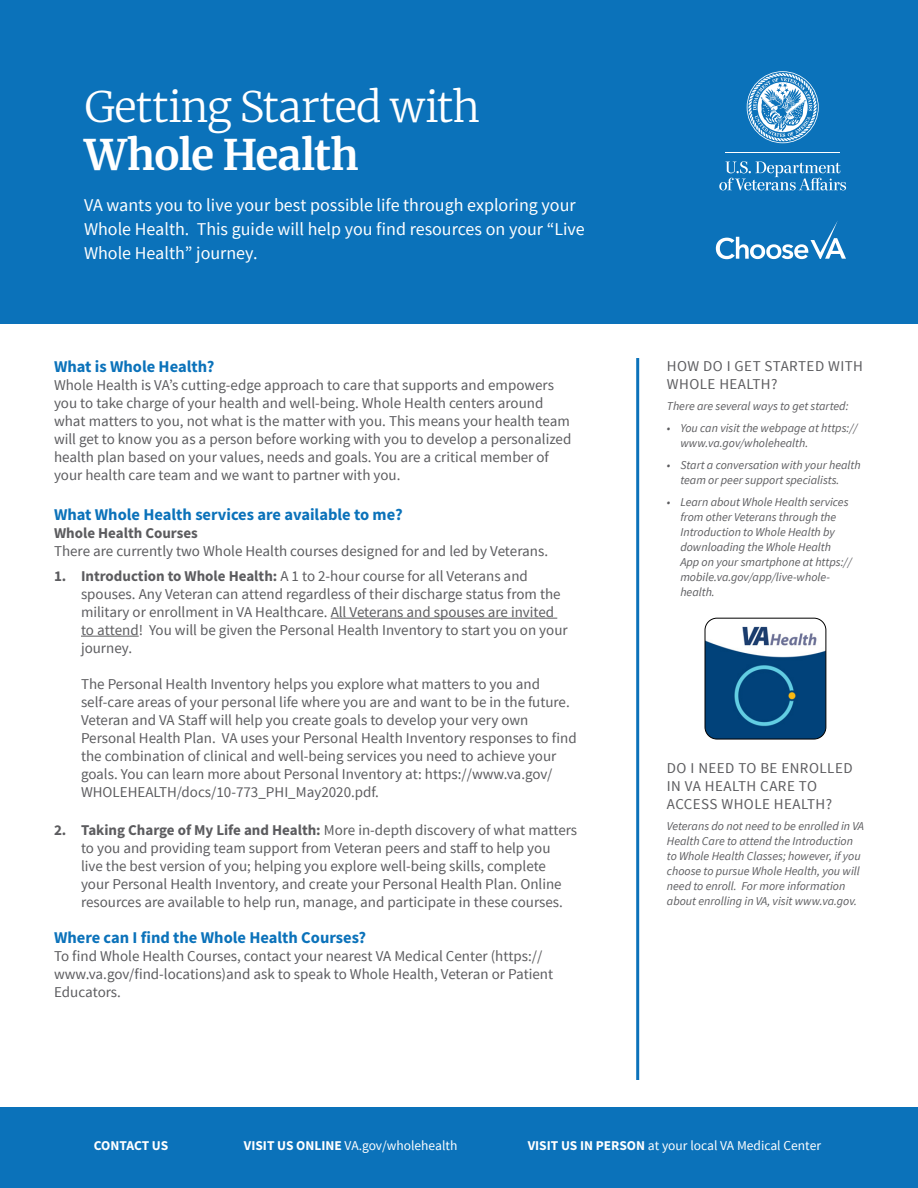
<style>
.page{position:relative;width:918px;height:1188px;background:#fff}
.page>*{position:absolute;margin:0;border:0;box-sizing:border-box;transform-origin:0 0}
.t1{font:300 42px/48px "Merriweather";letter-spacing:-.02em;color:#fff}
.t2{font:18px/24px "Source Sans Pro";color:#fff}
.t3{font:700 16.5px "Source Sans Pro";color:#0b72ba}
.t4{font:15px/18px "Source Sans Pro";color:#5c5c5f}
.t5{font:15px/18px "Source Sans Pro";letter-spacing:.03em;color:#5c5c5f}
.t6{font:13.5px "Source Sans Pro";color:#fff}
.t7{font:700 13.5px "Source Sans Pro";letter-spacing:-.01em;color:#fff}
.t8{font:italic 12px/15px "Source Sans Pro";color:#5c5c5f}
.s1{font-weight:700}
</style>
<div class="page">
<div style="left:0;top:1107px;width:918px;height:81px;background:#0b72ba"></div>
<div style="left:0;top:0;width:918px;height:324px;background:#0b72ba"></div>
<svg style="left:719px;top:161px;width:127px;height:29px"></svg>
<hr style="left:726px;top:152px;width:114px;height:1px;background:#fff">
<svg style="left:748px;top:72px;width:70px;height:70px"></svg>
<svg style="left:716px;top:221px;width:130px;height:38px"></svg>
<img style="left:705px;top:618px;width:121px;height:121px">
<div style="left:705px;top:618px;width:121px;height:121px;border:1px solid #000;border-radius:12px"></div>
<hr style="left:636px;top:358px;width:3px;height:722px;background:#0b72ba">
<hr style="left:331px;top:618px;width:226px;height:1px;background:#5c5c5f">
<hr style="left:81px;top:636px;width:58px;height:1px;background:#5c5c5f">
<h1 class="t1" style="left:84px;top:81px;width:398px">Getting Started with<br><span class="s1">Whole Health</span></h1>
<p class="t2" style="left:84px;top:193px;width:502px">VA wants you to live your best possible life through exploring your<br>Whole Health. This guide will help you find resources on your “Live<br>Whole Health” journey.</p>
<h2 class="t3" style="left:54px;top:355px;width:162px">What is Whole Health?</h2>
<p class="t4" style="left:54px;top:376px;width:519px">Whole Health is VA’s cutting-edge approach to care that supports and empowers you to take charge of your health and well-being. Whole Health centers around what matters to you, not what is the matter with you. This means your health team will get to know you as a person before working with you to develop a personalized health plan based on your values, needs and goals. You are a critical member of your health care team and we want to partner with you.</p>
<h2 class="t3" style="left:54px;top:504px;width:350px">What Whole Health services are available to me?</h2>
<p class="t4" style="left:54px;top:525px;width:496px"><span class="s1">Whole Health Courses<br></span>There are currently two Whole Health courses designed for and led by Veterans.</p>
<p class="t4" style="left:81px;top:567px;width:488px;text-indent:-27px"><span class="s1">1. Introduction to Whole Health:</span> A 1 to 2-hour course for all Veterans and spouses. Any Veteran can attend regardless of their discharge status from the military or enrollment in VA Healthcare. All Veterans and spouses are invited to attend! You will be given the Personal Health Inventory to start you on your journey.</p>
<p class="t4" style="left:81px;top:675px;width:497px">The Personal Health Inventory helps you explore what matters to you and self-care areas of your personal life where you are and want to be in the future.<br>Veteran and VA Staff will help you create goals to develop your very own Personal Health Plan. VA uses your Personal Health Inventory responses to find the combination of clinical and well-being services you need to achieve your goals. You can learn more about Personal Inventory at: https://www.va.gov/ WHOLEHEALTH/docs/10-773_PHI_May2020.pdf.</p>
<p class="t4" style="left:81px;top:822px;width:498px;text-indent:-27px"><span class="s1">2. Taking Charge of My Life and Health:</span> More in-depth discovery of what matters to you and providing team support from Veteran peers and staff to help you<br>live the best version of you; helping you explore well-being skills, complete your Personal Health Inventory, and create your Personal Health Plan. Online resources are available to help run, manage, and participate in these courses.</p>
<h2 class="t3" style="left:54px;top:927px;width:314px">Where can I find the Whole Health Courses?</h2>
<p class="t4" style="left:54px;top:948px;width:501px">To find Whole Health Courses, contact your nearest VA Medical Center (https:// www.va.gov/find-locations)and ask to speak to Whole Health, Veteran or Patient<br>Educators.</p>
<h3 class="t5" style="left:667px;top:357px;width:198px">HOW DO I GET STARTED WITH<br>WHOLE HEALTH?</h3>
<p class="t8" style="left:667px;top:399px;width:183px">There are several ways to get started:</p>
<p class="t8" style="left:680px;top:421px;width:179px;text-indent:-14px">• You can visit the webpage at https:// www.va.gov/wholehealth.</p>
<p class="t8" style="left:680px;top:457px;width:182px;text-indent:-14px">• Start a conversation with your health team or peer support specialists.</p>
<p class="t8" style="left:680px;top:494px;width:173px;text-indent:-14px">• Learn about Whole Health services from other Veterans through the<br>Introduction to Whole Health by downloading the Whole Health<br>App on your smartphone at https:// mobile.va.gov/app/live-whole&shy;health.</p>
<h3 class="t5" style="left:667px;top:759px;width:187px">DO I NEED TO BE ENROLLED<br>IN VA HEALTH CARE TO<br>ACCESS WHOLE HEALTH?</h3>
<p class="t8" style="left:667px;top:819px;width:199px">Veterans do not need to be enrolled in VA Health Care to attend the Introduction to Whole Health Classes; however, if you choose to pursue Whole Health, you will need to enroll. For more information about enrolling in VA, visit www.va.gov.</p>
<p class="t7" style="left:94px;top:1136px;width:76px">CONTACT US</p>
<p class="t6" style="left:244px;top:1137px;width:215px"><span class="s1">VISIT US ONLINE</span> VA.gov/wholehealth</p>
<p class="t6" style="left:528px;top:1137px;width:295px"><span class="s1">VISIT US IN PERSON</span> at your local VA Medical Center</p>
</div>
